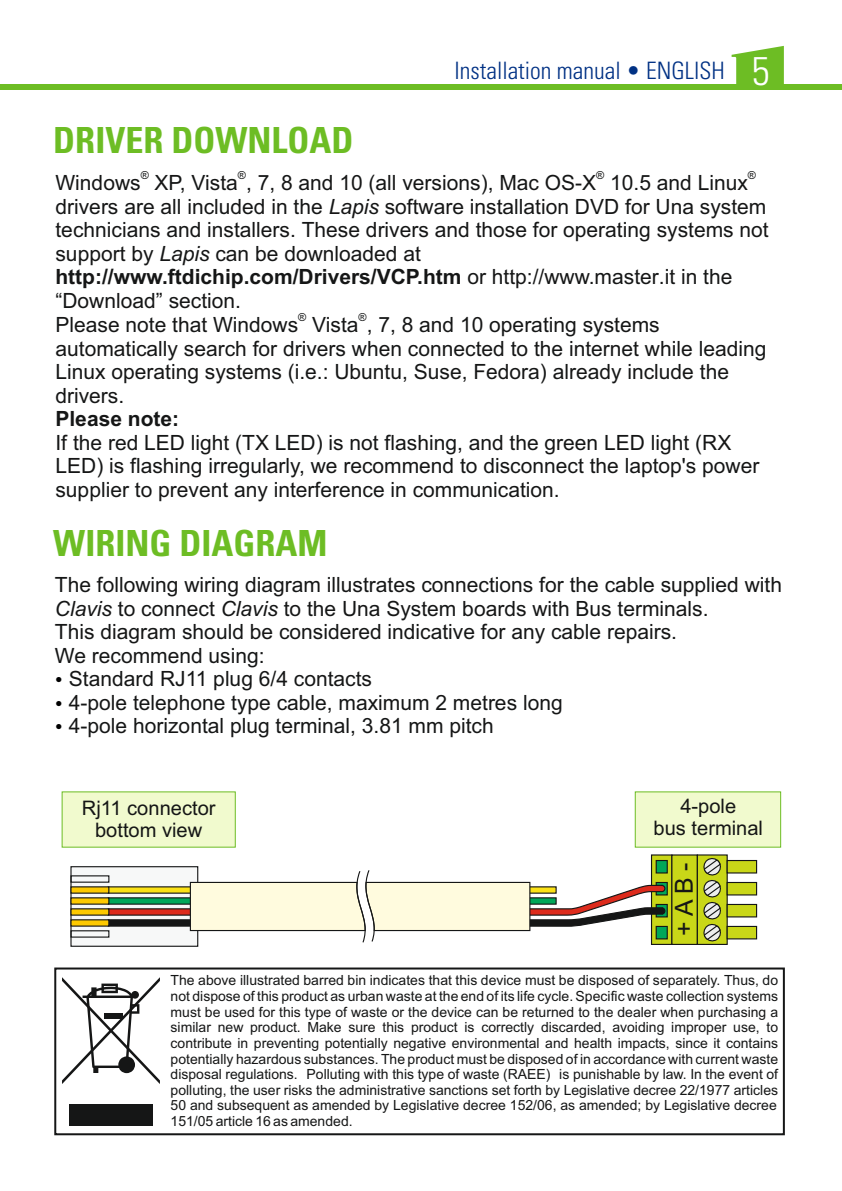
<style>
.page{position:relative;width:842px;height:1191px;background:#fff}
.page>*{position:absolute;margin:0;border:0;box-sizing:border-box;transform-origin:0 0}
.t1{font:700 condensed 36px "Univers LT Std";color:#6dbd24}
.t2{font:24.8px "Arial";color:#151616}
.t3{font:300 condensed 24px "Univers LT Std";color:#003184}
.t4{font:21px/23.6px "Arial";color:#151616}
.t5{font:700 21px "Arial";color:#151616}
.t6{font:20px/22.4px "Arial";color:#151616;text-align:center}
.t7{font:14px/15.6px "Arial";color:#151616;text-align:justify}
.t8{font:11px "Arial";color:#151616}
.s1{font-size:40px;color:#fff}
.s2{font-style:italic}
.s3{font-weight:700}
</style>
<div class="page">
<div style="left:0;top:84px;width:842px;height:6px;background:#6dbd24"></div>
<svg style="left:732px;top:46px;width:52px;height:38px"></svg>
<svg style="left:634px;top:791px;width:148px;height:57px;background:#eaf7c6"></svg>
<svg style="left:61px;top:791px;width:175px;height:57px;background:#ebf7c6"></svg>
<div style="left:54px;top:967px;width:731px;height:168px;border:2px solid #151616"></div>
<div style="left:69px;top:1104px;width:84px;height:21px;background:#151616"></div>
<svg style="left:62px;top:977px;width:98px;height:107px"></svg>
<svg style="left:70px;top:854px;width:688px;height:93px"></svg>
<h1 class="t1" style="left:53px;top:127px;width:302px">DRIVER DOWNLOAD</h1>
<p class="t3" style="left:454px;top:62px;width:317px">Installation manual • ENGLISH <span class="s1">5</span></p>
<p class="t8" style="left:141px;top:171px;width:10px">®</p>
<p class="t8" style="left:238px;top:171px;width:10px">®</p>
<p class="t8" style="left:596px;top:171px;width:10px">®</p>
<p class="t8" style="left:748px;top:171px;width:10px">®</p>
<p class="t4" style="left:55px;top:173px;width:715px">Windows XP, Vista , 7, 8 and 10 (all versions), Mac OS-X 10.5 and Linux drivers are all included in the <span class="s2">Lapis</span> software installation DVD for Una system technicians and installers. These drivers and those for operating systems not support by <span class="s2">Lapis</span> can be downloaded at <span class="s3">http://www.ftdichip.com/Drivers/VCP.htm</span> or http://www.master.it in the “Download” section.</p>
<p class="t8" style="left:298px;top:313px;width:10px">®</p>
<p class="t8" style="left:359px;top:313px;width:10px">®</p>
<p class="t4" style="left:55px;top:315px;width:712px">Please note that Windows Vista , 7, 8 and 10 operating systems automatically search for drivers when connected to the internet while leading Linux operating systems (i.e.: Ubuntu, Suse, Fedora) already include the drivers.</p>
<p class="t5" style="left:55px;top:411px;width:125px">Please note:</p>
<p class="t4" style="left:55px;top:432px;width:705px">If the red LED light (TX LED) is not flashing, and the green LED light (RX<br>LED) is flashing irregularly, we recommend to disconnect the laptop's power supplier to prevent any interference in communication.</p>
<h1 class="t1" style="left:53px;top:530px;width:276px">WIRING DIAGRAM</h1>
<p class="t4" style="left:55px;top:575px;width:729px">The following wiring diagram illustrates connections for the cable supplied with</p>
<p class="t4" style="left:55px;top:598px;width:655px"><span class="s2">Clavis</span> to connect <span class="s2">Clavis</span> to the Una System boards with Bus terminals.</p>
<p class="t4" style="left:55px;top:622px;width:624px">This diagram should be considered indicative for any cable repairs.</p>
<p class="t4" style="left:55px;top:645px;width:211px">We recommend using:</p>
<p class="t4" style="left:69px;top:669px;width:305px">Standard RJ11 plug 6/4 contacts</p>
<p class="t4" style="left:69px;top:692px;width:495px">4-pole telephone type cable, maximum 2 metres long</p>
<p class="t4" style="left:69px;top:716px;width:426px">4-pole horizontal plug terminal, 3.81 mm pitch</p>
<p class="t6" style="left:82px;top:798px;width:135px">Rj11 connector bottom view</p>
<p class="t6" style="left:654px;top:796px;width:111px">4-pole<br>bus terminal</p>
<p class="t2" style="left:675px;top:936px;width:75px;rotate:-90deg">+ A B -</p>
<p class="t7" style="left:171px;top:974px;width:609px">The above illustrated barred bin indicates that this device must be disposed of separately. Thus, do not dispose of this product as urban waste at the end of its life cycle. Specific waste collection systems must be used for this type of waste or the device can be returned to the dealer when purchasing a similar new product. Make sure this product is correctly discarded, avoiding improper use, to contribute in preventing potentially negative environmental and health impacts, since it contains potentially hazardous substances. The product must be disposed of in accordance with current waste disposal regulations. Polluting with this type of waste (RAEE) is punishable by law. In the event of polluting, the user risks the administrative sanctions set forth by Legislative decree 22/1977 articles 50 and subsequent as amended by Legislative decree 152/06, as amended; by Legislative decree 151/05 article 16 as amended.</p>
</div>
